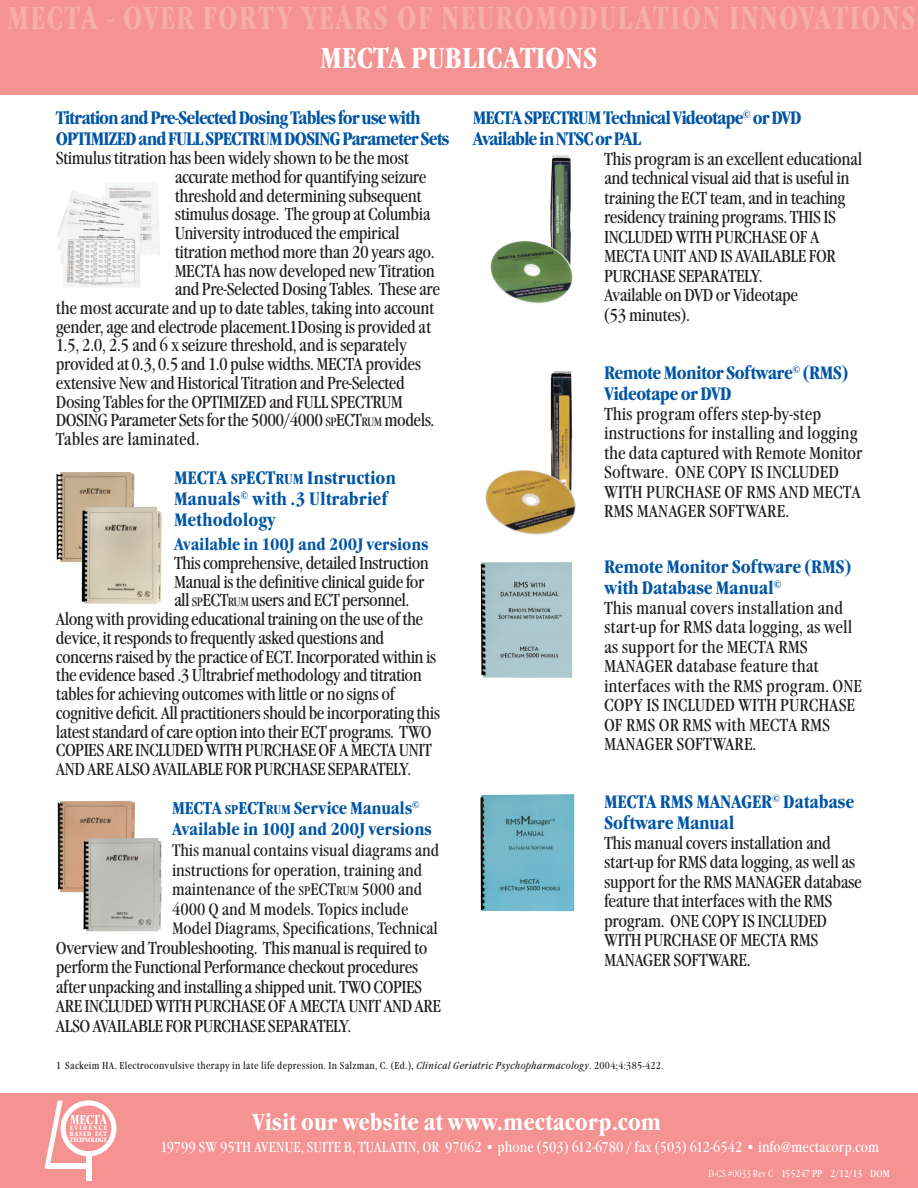
<style>
.page{position:relative;width:918px;height:1188px;background:#fff}
.page>*{position:absolute;margin:0;border:0;box-sizing:border-box;transform-origin:0 0}
.t1{font:700 33px "Garamond Condensed";letter-spacing:.055em;color:#f8ada9;scale:.9 1}
.t2{font:700 30px "Garamond Condensed";color:#fff}
.t3{font:700 24px "Garamond Condensed";color:#fff}
.Blue_Header{font:700 18.75px/21px "Garamond Condensed";letter-spacing:-.05em;color:#0155a5}
.Blue_Header-2{font:700 18.75px/21px "Garamond Condensed";letter-spacing:-.01em;color:#0155a5}
.Blue_Header-3{font:700 18.75px/21px "Garamond Condensed";color:#0155a5}
.Blue_Header-4{font:700 18.75px/21px "Garamond Condensed";letter-spacing:-.03em;color:#0155a5}
.Text{font:18px/18.8px "Garamond Condensed";letter-spacing:-.025em;color:#231f20}
.Text-2{font:18px/19.5px "Garamond Condensed";color:#231f20}
.Blue_Header-5{font:700 17.85px/21px "Garamond Condensed";letter-spacing:-.005em;color:#0155a5}
.Text-3{font:17.25px/19.5px "Garamond Condensed";letter-spacing:-.005em;color:#231f20}
.Blue_Header-6{font:700 17.25px "Garamond Condensed";color:#0155a5}
.t4{font:15px "Garamond Condensed";letter-spacing:.005em;color:#fff}
.Blue_Header-7{font:10.5px "Garamond Condensed";letter-spacing:.03em;color:#231f20}
.t5{font:10.5px "Garamond Condensed";letter-spacing:-.01em;color:#fff}
.t6{font:700 6.75px/5.8px "Garamond Condensed";letter-spacing:.105em;color:#fff;text-align:justify}
.s1{font-size:12.6px}
.s2{font-style:inherit}
.s3{font-size:15px}
.s4{font-size:13.35px}
.s5{font-size:12.9px}
.s6{font-style:italic}
.s7{font-family:"Garamond Condensed L";font-weight:300}
</style>
<div class="page">
<img style="left:56px;top:472px;width:78px;height:91px">
<img style="left:82px;top:507px;width:80px;height:97px">
<img style="left:58px;top:801px;width:77px;height:92px">
<img style="left:490px;top:155px;width:83px;height:149px">
<img style="left:481px;top:562px;width:91px;height:116px">
<img style="left:480px;top:794px;width:95px;height:117px">
<div style="left:0;top:0;width:918px;height:94px;background:#f59392"></div>
<div style="left:0;top:1094px;width:918px;height:94px;background:#f59392"></div>
<img style="left:485px;top:371px;width:91px;height:164px">
<img style="left:84px;top:838px;width:78px;height:93px">
<img style="left:57px;top:182px;width:103px;height:106px">
<div style="left:86px;top:1151px;width:5px;height:30px;background:#fff"></div>
<svg style="left:44px;top:1100px;width:72px;height:69px"></svg>
<p class="t1" style="left:8px;top:-1px;width:1011px">MECTA - OVER FORTY YEARS OF NEUROMODULATION INNOVATIONS</p>
<p class="t2" style="left:320px;top:41px;width:279px">MECTA PUBLICATIONS</p>
<p class="Blue_Header" style="left:56px;top:108px;width:395px">Titration and Pre-Selected Dosing Tables for use with<br>OPTIMIZED and FULL SPECTRUM DOSING Parameter Sets</p>
<p class="Text" style="left:175px;top:149px;width:267px;text-indent:-119px">Stimulus titration has been widely shown to be the most accurate method for quantifying seizure threshold and determining subsequent stimulus dosage. The group at Columbia University introduced the empirical titration method more than 20 years ago.<br>MECTA has now developed new Titration and Pre-Selected Dosing Tables. These are</p>
<p class="Text" style="left:56px;top:299px;width:380px">the most accurate and up to date tables, taking into account gender, age and electrode placement.1Dosing is provided at</p>
<p class="Text" style="left:56px;top:336px;width:352px">1.5, 2.0, 2.5 and 6 x seizure threshold, and is separately</p>
<p class="Text" style="left:56px;top:355px;width:380px">provided at 0.3, 0.5 and 1.0 pulse widths. MECTA provides extensive New and Historical Titration and Pre-Selected Dosing Tables for the OPTIMIZED and FULL SPECTRUM DOSING Parameter Sets for the 5000/4000 <span class="s1">SP</span><span class="s2">ECT</span><span class="s1">RUM</span> models.</p>
<p class="Text-2" style="left:56px;top:430px;width:145px">Tables are laminated.</p>
<p class="Blue_Header-3" style="left:174px;top:468px;width:224px">MECTA <span class="s3">SP</span>ECT<span class="s3">RUM</span> Instruction<br>Manuals<sup>©</sup> with .3 Ultrabrief<br>Methodology</p>
<p class="Blue_Header-6" style="left:174px;top:535px;width:256px">Available in 100J and 200J versions</p>
<p class="Text" style="left:174px;top:554px;width:257px">This comprehensive, detailed Instruction<br>Manual is the definitive clinical guide for all <span class="s1">SP</span><span class="s2">ECT</span><span class="s1">RUM</span> users and ECT personnel.</p>
<p class="Text" style="left:56px;top:610px;width:386px">Along with providing educational training on the use of the device, it responds to frequently asked questions and concerns raised by the practice of ECT. Incorporated within is the evidence based .3 Ultrabrief methodology and titration tables for achieving outcomes with little or no signs of cognitive deficit. All practitioners should be incorporating this latest standard of care option into their ECT programs. TWO COPIES ARE INCLUDED WITH PURCHASE OF A MECTA UNIT AND ARE ALSO AVAILABLE FOR PURCHASE SEPARATELY.</p>
<p class="Blue_Header-5" style="left:172px;top:798px;width:261px">MECTA <span class="s4">SP</span>ECT<span class="s4">RUM</span> Service Manuals<sup>©<br></sup>Available in 100J and 200J versions</p>
<p class="Text-3" style="left:172px;top:841px;width:269px">This manual contains visual diagrams and instructions for operation, training and maintenance of the <span class="s5">SP</span>ECT<span class="s5">RUM</span> 5000 and 4000 Q and M models. Topics include Model Diagrams, Specifications, Technical</p>
<p class="Text" style="left:56px;top:938px;width:387px;line-height:19.5px">Overview and Troubleshooting. This manual is required to perform the Functional Performance checkout procedures after unpacking and installing a shipped unit. TWO COPIES ARE INCLUDED WITH PURCHASE OF A MECTA UNIT AND ARE ALSO AVAILABLE FOR PURCHASE SEPARATELY.</p>
<p class="Blue_Header" style="left:473px;top:108px;width:330px">MECTA SPECTRUM Technical Videotape<sup>©</sup> or DVD<br>Available in NTSC or PAL</p>
<p class="Text" style="left:604px;top:150px;width:260px">This program is an excellent educational</p>
<p class="Text" style="left:604px;top:169px;width:247px">and technical visual aid that is useful in</p>
<p class="Text" style="left:604px;top:189px;width:243px">training the ECT team, and in teaching</p>
<p class="Text" style="left:604px;top:208px;width:234px">residency training programs. THIS IS</p>
<p class="Text" style="left:604px;top:228px;width:217px">INCLUDED WITH PURCHASE OF A</p>
<p class="Text" style="left:604px;top:247px;width:233px">MECTA UNIT AND IS AVAILABLE FOR</p>
<p class="Text" style="left:604px;top:267px;width:160px">PURCHASE SEPARATELY.</p>
<p class="Text" style="left:604px;top:286px;width:195px">Available on DVD or Videotape</p>
<p class="Text" style="left:604px;top:306px;width:87px">(53 minutes).</p>
<p class="Blue_Header-4" style="left:604px;top:363px;width:246px">Remote Monitor Software<sup>©</sup> (RMS)<br>Videotape or DVD</p>
<p class="Text-2" style="left:604px;top:404px;width:260px">This program offers step-by-step instructions for installing and logging the data captured with Remote Monitor<br>Software. ONE COPY IS INCLUDED<br>WITH PURCHASE OF RMS AND MECTA<br>RMS MANAGER SOFTWARE.</p>
<p class="Blue_Header-2" style="left:604px;top:557px;width:249px">Remote Monitor Software (RMS)</p>
<p class="Blue_Header-2" style="left:604px;top:578px;width:179px">with Database Manual<sup>©</sup></p>
<p class="Text-2" style="left:604px;top:599px;width:241px">This manual covers installation and</p>
<p class="Text-2" style="left:604px;top:618px;width:250px">start-up for RMS data logging, as well</p>
<p class="Text-2" style="left:604px;top:638px;width:205px">as support for the MECTA RMS</p>
<p class="Text-2" style="left:604px;top:657px;width:216px">MANAGER database feature that</p>
<p class="Text-2" style="left:604px;top:677px;width:260px">interfaces with the RMS program. ONE</p>
<p class="Text-2" style="left:604px;top:696px;width:253px">COPY IS INCLUDED WITH PURCHASE</p>
<p class="Text-2" style="left:604px;top:716px;width:228px">OF RMS OR RMS with MECTA RMS</p>
<p class="Text-2" style="left:604px;top:735px;width:154px">MANAGER SOFTWARE.</p>
<p class="Blue_Header-2" style="left:604px;top:792px;width:252px">MECTA RMS MANAGER<sup>©</sup> Database<br>Software Manual</p>
<p class="Text" style="left:604px;top:833px;width:259px;line-height:19.5px">This manual covers installation and start-up for RMS data logging, as well as support for the RMS MANAGER database feature that interfaces with the RMS program. ONE COPY IS INCLUDED<br>WITH PURCHASE OF MECTA RMS<br>MANAGER SOFTWARE.</p>
<p class="Blue_Header-7" style="left:56px;top:1059px;width:609px">1 Sackeim HA. Electroconvulsive therapy in late life depression. In Salzman, C. (Ed.), <span class="s6">Clinical Geriatric Psychopharmacology</span>. 2004;4:385-422.</p>
<p class="t6" style="left:70px;top:1125px;width:39px">EVIDENCE BASED ECT TECHNOLOGY</p>
<p class="t3" style="left:252px;top:1108px;width:411px">Visit our website at www.mectacorp.com</p>
<p class="t4" style="left:160px;top:1139px;width:720px">19799 SW 95TH AVENUE, SUITE B, TUALATIN, OR 97062 • phone (503) 612-6780 / fax (503) 612-6542 • info@mectacorp.com</p>
<p class="t5" style="left:708px;top:1168px;width:183px"><span class="s7">D-CS #0033 Rev C</span> 155247 PP 2/12/13 DOM</p>
</div>
